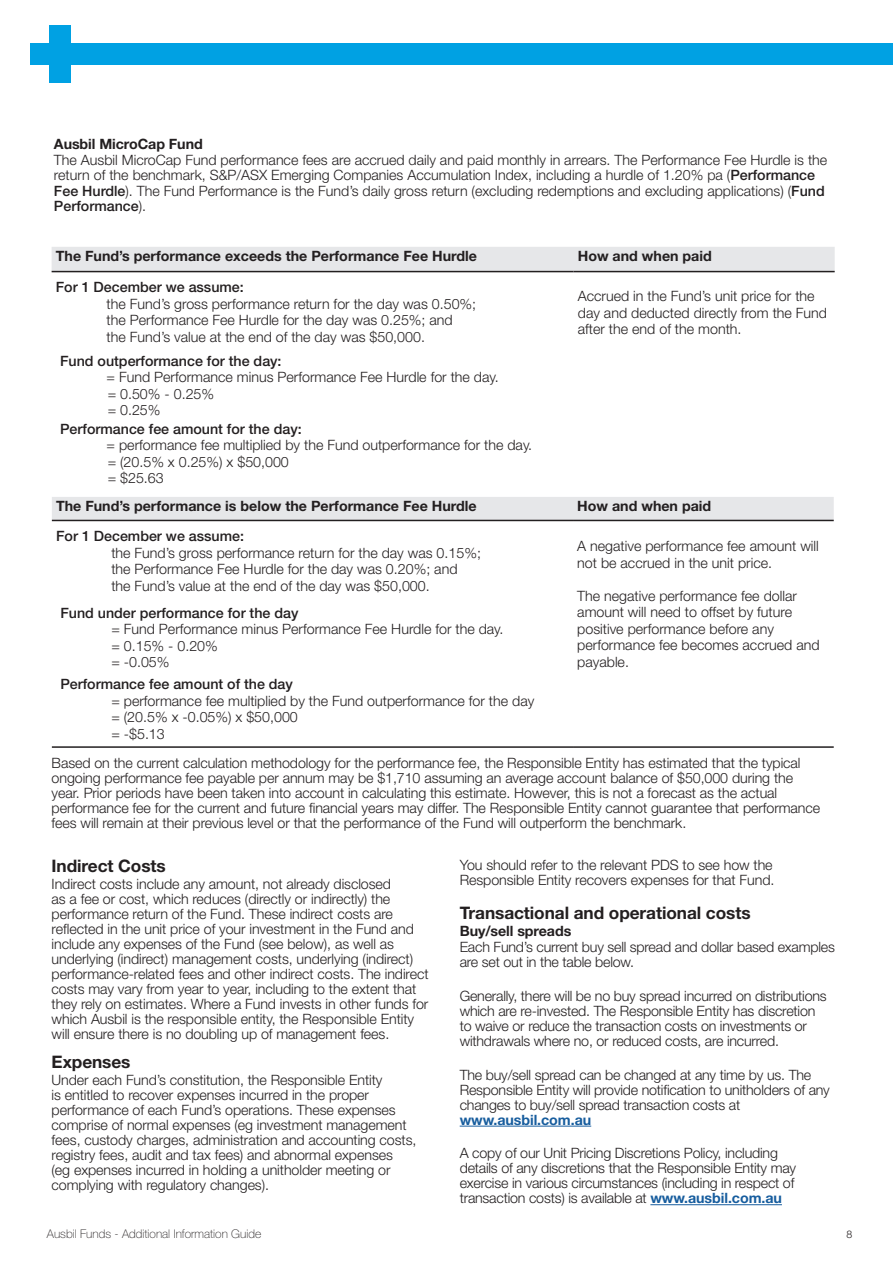
<style>
.page{position:relative;width:893px;height:1263px;background:#fff}
.page>*{position:absolute;margin:0;border:0;box-sizing:border-box;transform-origin:0 0}
.t1{font:700 17.25px "Helvetica Neue LT Std";letter-spacing:-.005em;color:#231f20}
.t2{font:300 14.25px/15px "Helvetica Neue LT Std";letter-spacing:-.005em;color:#231f20}
.t3{font:700 14.25px "Helvetica Neue LT Std";color:#231f20}
.t4{font:500 14.25px "Helvetica Neue LT Std";color:#231f20}
.t5{font:700 14.25px "Helvetica Neue LT Std";letter-spacing:-.005em;color:#175d9e}
.t6{font:100 12px "Helvetica Neue LT Std";color:#231f20}
.t7{font:300 10.5px "Helvetica Neue LT Std";color:#231f20}
.s1{font-weight:500}
.s2{font-weight:700;color:#175d9e}
</style>
<div class="page">
<div style="left:31px;top:43px;width:862px;height:22px;background:#00a1e3"></div>
<div style="left:50px;top:25px;width:21px;height:58px;background:#00a1e3"></div>
<div style="left:52px;top:497px;width:782px;height:23px;background:#e6e7e9"></div>
<hr style="left:52px;top:520px;width:521px;height:1px;background:#231f20">
<hr style="left:573px;top:520px;width:261px;height:1px;background:#231f20">
<hr style="left:52px;top:746px;width:521px;height:2px;background:#231f20">
<hr style="left:573px;top:746px;width:261px;height:2px;background:#231f20">
<div style="left:52px;top:247px;width:783px;height:24px;background:#e6e7e9"></div>
<hr style="left:52px;top:271px;width:522px;height:1px;background:#231f20">
<hr style="left:574px;top:271px;width:261px;height:1px;background:#231f20">
<hr style="left:460px;top:1126px;width:131px;height:1px;background:#175d9e">
<hr style="left:650px;top:1204px;width:132px;height:1px;background:#175d9e">
<p class="t3" style="left:54px;top:135px;width:150px">Ausbil MicroCap Fund</p>
<p class="t2" style="left:54px;top:153px;width:775px">The Ausbil MicroCap Fund performance fees are accrued daily and paid monthly in arrears. The Performance Fee Hurdle is the return of the benchmark, S&amp;P/ASX Emerging Companies Accumulation Index, including a hurdle of 1.20% pa (<span class="s1">Performance Fee Hurdle</span>). The Fund Performance is the Fund’s daily gross return (excluding redemptions and excluding applications) (<span class="s1">Fund Performance</span>).</p>
<p class="t3" style="left:56px;top:247px;width:423px">The Fund’s performance exceeds the Performance Fee Hurdle</p>
<p class="t3" style="left:578px;top:247px;width:136px">How and when paid</p>
<p class="t4" style="left:56px;top:278px;width:189px">For 1 December we assume:</p>
<p class="t2" style="left:107px;top:295px;width:371px;line-height:16.5px">the Fund’s gross performance return for the day was 0.50%; the Performance Fee Hurdle for the day was 0.25%; and<br>the Fund’s value at the end of the day was $50,000.</p>
<p class="t4" style="left:60px;top:352px;width:223px">Fund outperformance for the day:</p>
<p class="t2" style="left:107px;top:368px;width:394px;line-height:16.5px">= Fund Performance minus Performance Fee Hurdle for the day. = 0.50% - 0.25%<br>= 0.25%</p>
<p class="t4" style="left:60px;top:420px;width:243px">Performance fee amount for the day:</p>
<p class="t2" style="left:107px;top:437px;width:427px;line-height:16.5px">= performance fee multiplied by the Fund outperformance for the day. = (20.5% x 0.25%) x $50,000<br>= $25.63</p>
<p class="t2" style="left:578px;top:287px;width:251px;line-height:16.5px">Accrued in the Fund’s unit price for the day and deducted directly from the Fund after the end of the month.</p>
<p class="t3" style="left:56px;top:497px;width:422px">The Fund’s performance is below the Performance Fee Hurdle</p>
<p class="t3" style="left:577px;top:497px;width:136px">How and when paid</p>
<p class="t4" style="left:56px;top:527px;width:189px">For 1 December we assume:</p>
<p class="t2" style="left:111px;top:544px;width:371px;line-height:16.5px">the Fund’s gross performance return for the day was 0.15%; the Performance Fee Hurdle for the day was 0.20%; and<br>the Fund’s value at the end of the day was $50,000.</p>
<p class="t4" style="left:60px;top:604px;width:240px">Fund under performance for the day</p>
<p class="t2" style="left:111px;top:620px;width:394px;line-height:16.5px">= Fund Performance minus Performance Fee Hurdle for the day. = 0.15% - 0.20%<br>= -0.05%</p>
<p class="t4" style="left:60px;top:675px;width:234px">Performance fee amount of the day</p>
<p class="t2" style="left:111px;top:692px;width:424px;line-height:16.5px">= performance fee multiplied by the Fund outperformance for the day = (20.5% x -0.05%) x $50,000<br>= -$5.13</p>
<p class="t2" style="left:577px;top:538px;width:243px;line-height:16.5px">A negative performance fee amount will not be accrued in the unit price.</p>
<p class="t2" style="left:577px;top:587px;width:244px;line-height:16.5px">The negative performance fee dollar amount will need to offset by future positive performance before any performance fee becomes accrued and payable.</p>
<p class="t2" style="left:52px;top:755px;width:770px">Based on the current calculation methodology for the performance fee, the Responsible Entity has estimated that the typical ongoing performance fee payable per annum may be $1,710 assuming an average account balance of $50,000 during the year. Prior periods have been taken into account in calculating this estimate. However, this is not a forecast as the actual performance fee for the current and future financial years may differ. The Responsible Entity cannot guarantee that performance fees will remain at their previous level or that the performance of the Fund will outperform the benchmark.</p>
<p class="t1" style="left:52px;top:855px;width:116px">Indirect Costs</p>
<p class="t2" style="left:52px;top:876px;width:379px">Indirect costs include any amount, not already disclosed<br>as a fee or cost, which reduces (directly or indirectly) the performance return of the Fund. These indirect costs are reflected in the unit price of your investment in the Fund and include any expenses of the Fund (see below), as well as underlying (indirect) management costs, underlying (indirect) performance-related fees and other indirect costs. The indirect costs may vary from year to year, including to the extent that they rely on estimates. Where a Fund invests in other funds for which Ausbil is the responsible entity, the Responsible Entity will ensure there is no doubling up of management fees.</p>
<p class="t1" style="left:52px;top:1051px;width:80px">Expenses</p>
<p class="t2" style="left:52px;top:1072px;width:366px">Under each Fund’s constitution, the Responsible Entity<br>is entitled to recover expenses incurred in the proper performance of each Fund’s operations. These expenses comprise of normal expenses (eg investment management fees, custody charges, administration and accounting costs, registry fees, audit and tax fees) and abnormal expenses<br>(eg expenses incurred in holding a unitholder meeting or complying with regulatory changes).</p>
<p class="t2" style="left:460px;top:857px;width:316px">You should refer to the relevant PDS to see how the<br>Responsible Entity recovers expenses for that Fund.</p>
<p class="t1" style="left:460px;top:902px;width:292px">Transactional and operational costs</p>
<p class="t3" style="left:460px;top:922px;width:113px">Buy/sell spreads</p>
<p class="t2" style="left:460px;top:939px;width:377px">Each Fund’s current buy sell spread and dollar based examples are set out in the table below.</p>
<p class="t2" style="left:460px;top:988px;width:369px">Generally, there will be no buy spread incurred on distributions which are re-invested. The Responsible Entity has discretion to waive or reduce the transaction costs on investments or withdrawals where no, or reduced costs, are incurred.</p>
<p class="t2" style="left:460px;top:1067px;width:372px">The buy/sell spread can be changed at any time by us. The<br>Responsible Entity will provide notification to unitholders of any changes to buy/sell spread transaction costs at</p>
<p class="t5" style="left:460px;top:1111px;width:133px">www.ausbil.com.au</p>
<p class="t2" style="left:460px;top:1145px;width:338px">A copy of our Unit Pricing Discretions Policy, including details of any discretions that the Responsible Entity may exercise in various circumstances (including in respect of transaction costs) is available at <span class="s2">www.ausbil.com.au</span></p>
<p class="t6" style="left:47px;top:1226px;width:216px">Ausbil Funds - Additional Information Guide</p>
<p class="t7" style="left:847px;top:1227px;width:7px">8</p>
</div>
